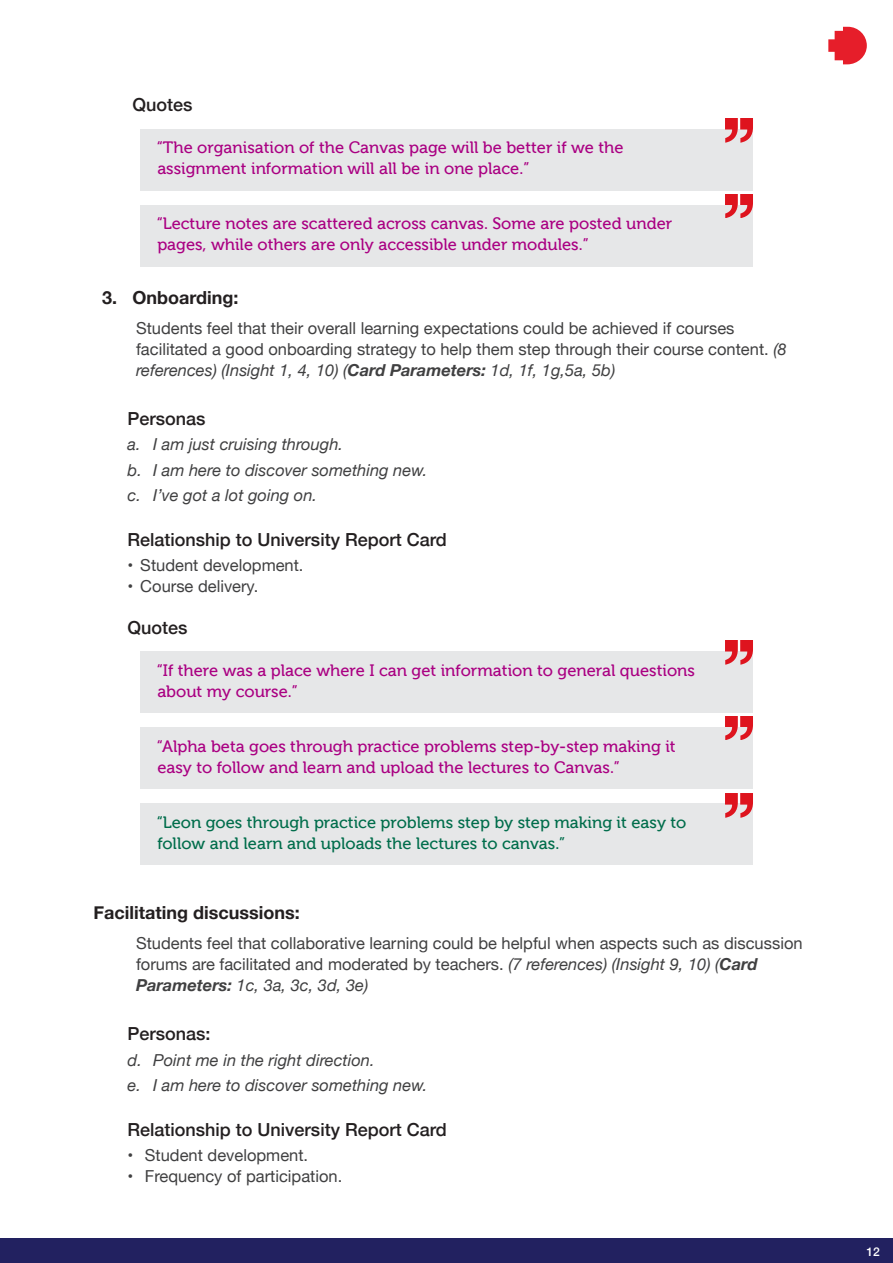
<style>
.page{position:relative;width:893px;height:1263px;background:#fff}
.page>*{position:absolute;margin:0;border:0;box-sizing:border-box;transform-origin:0 0}
.t1{font:500 18px "Helvetica Neue";color:#231f20}
.Paragraph{font:700 18px "Helvetica Neue";color:#231f20}
.Paragraph_indent{font:16.5px/21px "Helvetica Neue";color:#404041}
.quote_indent{font:16.5px/21px "Museo 500";color:#aa0082}
.t2{font:italic 16.5px "Helvetica Neue";color:#404041}
.quote_indent_positiv{font:16.5px/21px "Museo 500";color:#006d4b}
.t3{font:500 12px "Helvetica Neue";color:#fff}
.s1{font-style:italic}
.s2{font-weight:700;font-style:italic}
</style>
<div class="page">
<div style="left:0;top:1238px;width:893px;height:25px;background:#222160"></div>
<svg style="left:828px;top:27px;width:39px;height:37px"></svg>
<div style="left:140px;top:129px;width:613px;height:62px;background:#e6e7e8"></div>
<div style="left:140px;top:205px;width:613px;height:62px;background:#e6e7e8"></div>
<div style="left:140px;top:651px;width:613px;height:62px;background:#e6e7e8"></div>
<div style="left:140px;top:727px;width:613px;height:62px;background:#e6e7e8"></div>
<div style="left:140px;top:803px;width:613px;height:62px;background:#e6e7e8"></div>
<svg style="left:725px;top:119px;width:28px;height:23px"></svg>
<svg style="left:725px;top:194px;width:28px;height:24px"></svg>
<svg style="left:725px;top:640px;width:28px;height:24px"></svg>
<svg style="left:725px;top:716px;width:28px;height:23px"></svg>
<svg style="left:725px;top:794px;width:28px;height:23px"></svg>
<h6 class="t1" style="left:133px;top:90px;width:62px">Quotes</h6>
<p class="quote_indent" style="left:157px;top:137px;width:468px">“The organisation of the Canvas page will be better if we the assignment information will all be in one place.”</p>
<p class="quote_indent" style="left:157px;top:213px;width:517px">“Lecture notes are scattered across canvas. Some are posted under pages, while others are only accessible under modules.”</p>
<p class="Paragraph" style="left:102px;top:284px;width:138px">3. Onboarding:</p>
<p class="Paragraph_indent" style="left:136px;top:318px;width:652px">Students feel that their overall learning expectations could be achieved if courses facilitated a good onboarding strategy to help them step through their course content. <span class="s1">(8 references) (Insight 1, 4, 10) (</span><span class="s2">Card Parameters:</span> <span class="s1">1d, 1f, 1g,5a, 5b)</span></p>
<h6 class="t1" style="left:128px;top:404px;width:80px">Personas</h6>
<p class="t2" style="left:128px;top:433px;width:217px">a. I am just cruising through.</p>
<p class="t2" style="left:128px;top:458px;width:301px">b. I am here to discover something new.</p>
<p class="t2" style="left:128px;top:483px;width:191px">c. I’ve got a lot going on.</p>
<h6 class="t1" style="left:128px;top:525px;width:321px">Relationship to University Report Card</h6>
<p class="Paragraph_indent" style="left:128px;top:556px;width:177px">• Student development.</p>
<p class="Paragraph_indent" style="left:128px;top:577px;width:132px">• Course delivery.</p>
<h6 class="t1" style="left:128px;top:613px;width:62px">Quotes</h6>
<p class="quote_indent" style="left:157px;top:660px;width:540px">“If there was a place where I can get information to general questions about my course.”</p>
<p class="quote_indent" style="left:157px;top:736px;width:520px">“Alpha beta goes through practice problems step-by-step making it easy to follow and learn and upload the lectures to Canvas.”</p>
<p class="quote_indent_positiv" style="left:157px;top:812px;width:531px">“Leon goes through practice problems step by step making it easy to follow and learn and uploads the lectures to canvas.”</p>
<p class="Paragraph" style="left:94px;top:899px;width:208px">Facilitating discussions:</p>
<p class="Paragraph_indent" style="left:136px;top:933px;width:668px">Students feel that collaborative learning could be helpful when aspects such as discussion forums are facilitated and moderated by teachers. <span class="s1">(7 references) (Insight 9, 10) (</span><span class="s2">Card<br>Parameters:</span> <span class="s1">1c, 3a, 3c, 3d, 3e)</span></p>
<h6 class="t1" style="left:128px;top:1019px;width:85px">Personas:</h6>
<p class="t2" style="left:128px;top:1048px;width:249px">d. Point me in the right direction.</p>
<p class="t2" style="left:128px;top:1073px;width:301px">e. I am here to discover something new.</p>
<h6 class="t1" style="left:128px;top:1115px;width:321px">Relationship to University Report Card</h6>
<p class="Paragraph_indent" style="left:128px;top:1146px;width:182px">• Student development.</p>
<p class="Paragraph_indent" style="left:128px;top:1167px;width:216px">• Frequency of participation.</p>
<p class="t3" style="left:866px;top:1241px;width:15px">12</p>
</div>
